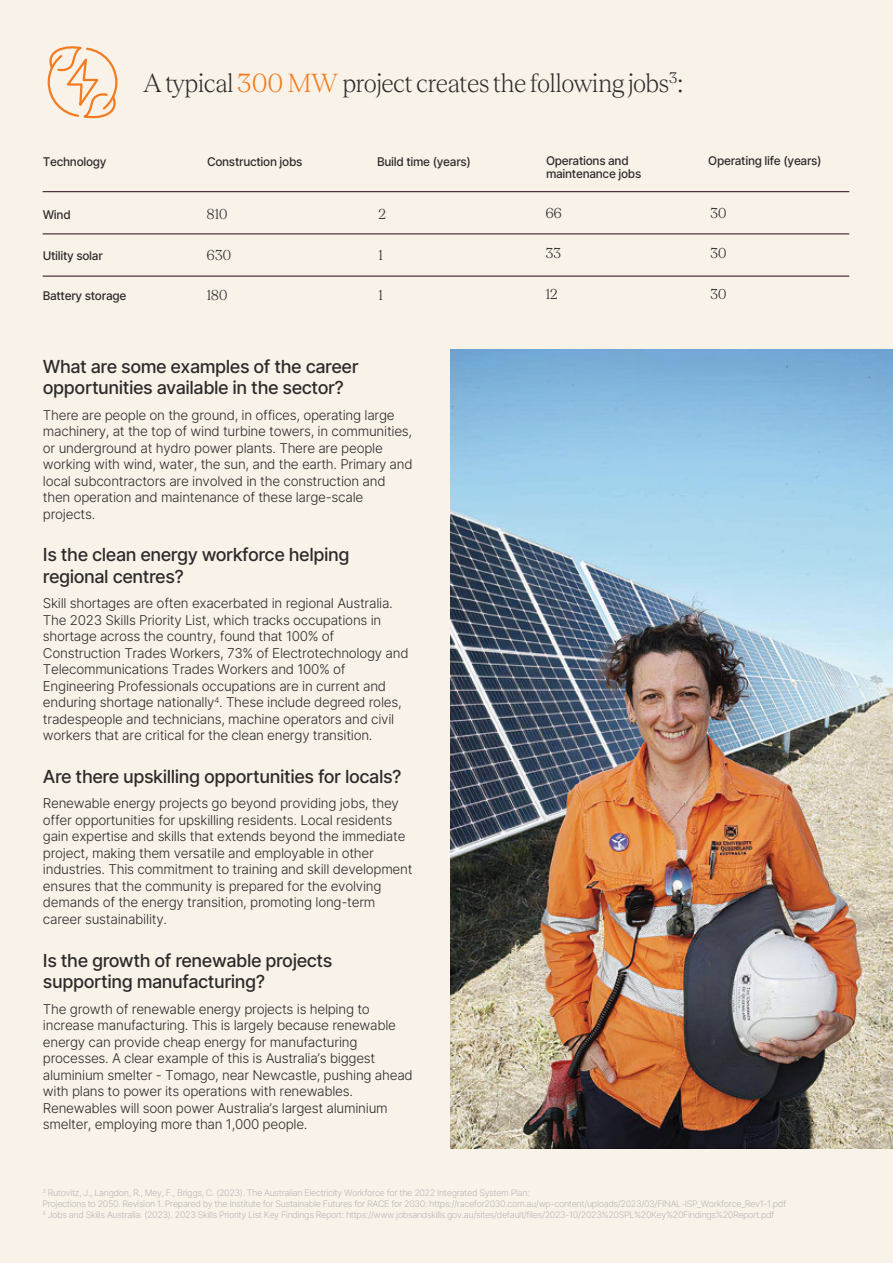
<style>
.page{position:relative;width:893px;height:1263px;background:#f8f2e8}
.page>*{position:absolute;margin:0;border:0;box-sizing:border-box;transform-origin:0 0}
.t1{font:300 27.3px "Teodor";letter-spacing:-.025em;color:#2d2a2b}
.t2{font:500 18px/21.6px "Inter";letter-spacing:-.025em;color:#2d2a2b}
.t3{font:300 15px "Teodor";letter-spacing:-.025em;color:#2d2a2b}
.t4{font:300 13.5px/16.5px "Inter";letter-spacing:-.02em;color:#2d2a2b}
.t5{font:500 12px/12.8px "Inter";letter-spacing:-.025em;color:#2d2a2b}
.t6{font:300 9px/10.8px "Inter";letter-spacing:-.04em;color:#bab7b7}
.s1{color:#f47b20}
</style>
<div class="page">
<hr style="left:43px;top:191px;width:806px;height:1px;background:#2e101d">
<hr style="left:43px;top:233px;width:806px;height:1px;background:#2e101d">
<hr style="left:43px;top:276px;width:806px;height:1px;background:#2e101d">
<img style="left:450px;top:349px;width:443px;height:799px">
<svg style="left:47px;top:46px;width:71px;height:73px"></svg>
<h1 class="t1" style="left:143px;top:64px;width:542px">A typical <span class="s1">300 MW</span> project creates the following jobs<sup>3</sup>:</h1>
<p class="t5" style="left:43px;top:155px;width:65px">Technology</p>
<p class="t5" style="left:43px;top:208px;width:30px">Wind</p>
<p class="t5" style="left:43px;top:249px;width:62px">Utility solar</p>
<p class="t5" style="left:43px;top:289px;width:85px">Battery storage</p>
<p class="t5" style="left:207px;top:155px;width:97px">Construction jobs</p>
<p class="t3" style="left:206px;top:204px;width:23px">810</p>
<p class="t3" style="left:206px;top:244px;width:26px">630</p>
<p class="t3" style="left:206px;top:285px;width:23px">180</p>
<p class="t5" style="left:377px;top:155px;width:96px">Build time (years)</p>
<p class="t3" style="left:378px;top:204px;width:10px">2</p>
<p class="t3" style="left:378px;top:244px;width:6px">1</p>
<p class="t3" style="left:378px;top:285px;width:6px">1</p>
<p class="t5" style="left:546px;top:154px;width:97px">Operations and maintenance jobs</p>
<p class="t3" style="left:545px;top:202px;width:18px">66</p>
<p class="t3" style="left:545px;top:243px;width:17px">33</p>
<p class="t3" style="left:545px;top:283px;width:14px">12</p>
<h2 class="t2" style="left:43px;top:355px;width:317px">What are some examples of the career opportunities available in the sector?</h2>
<p class="t4" style="left:43px;top:406px;width:371px">There are people on the ground, in offices, operating large machinery, at the top of wind turbine towers, in communities, or underground at hydro power plants. There are people working with wind, water, the sun, and the earth. Primary and local subcontractors are involved in the construction and then operation and maintenance of these large-scale projects.</p>
<h2 class="t2" style="left:43px;top:543px;width:308px">Is the clean energy workforce helping regional centres?</h2>
<p class="t4" style="left:43px;top:595px;width:367px">Skill shortages are often exacerbated in regional Australia.<br>The 2023 Skills Priority List, which tracks occupations in shortage across the country, found that 100% of Construction Trades Workers, 73% of Electrotechnology and Telecommunications Trades Workers and 100% of Engineering Professionals occupations are in current and enduring shortage nationally<sup>4</sup>. These include degreed roles, tradespeople and technicians, machine operators and civil workers that are critical for the clean energy transition.</p>
<h2 class="t2" style="left:43px;top:765px;width:360px">Are there upskilling opportunities for locals?</h2>
<p class="t4" style="left:43px;top:795px;width:371px">Renewable energy projects go beyond providing jobs, they offer opportunities for upskilling residents. Local residents gain expertise and skills that extends beyond the immediate project, making them versatile and employable in other industries. This commitment to training and skill development ensures that the community is prepared for the evolving demands of the energy transition, promoting long-term career sustainability.</p>
<h2 class="t2" style="left:43px;top:949px;width:291px">Is the growth of renewable projects supporting manufacturing?</h2>
<p class="t4" style="left:43px;top:1000px;width:371px">The growth of renewable energy projects is helping to increase manufacturing. This is largely because renewable energy can provide cheap energy for manufacturing processes. A clear example of this is Australia’s biggest aluminium smelter - Tomago, near Newcastle, pushing ahead with plans to power its operations with renewables.<br>Renewables will soon power Australia’s largest aluminium smelter, employing more than 1,000 people.</p>
<p class="t5" style="left:708px;top:154px;width:115px">Operating life (years)</p>
<p class="t3" style="left:710px;top:202px;width:18px">30</p>
<p class="t3" style="left:710px;top:243px;width:18px">30</p>
<p class="t3" style="left:710px;top:283px;width:18px">30</p>
<p class="t6" style="left:43px;top:1187px;width:745px"><sup>3</sup> Rutovitz, J., Langdon, R., Mey, F., Briggs, C. (2023). The Australian Electricity Workforce for the 2022 Integrated System Plan:<br>Projections to 2050. Revision 1. Prepared by the Institute for Sustainable Futures for RACE for 2030: https://racefor2030.com.au/wp-content/uploads/2023/03/FINAL-ISP_Workforce_Rev1-1.pdf<br><sup>4</sup> Jobs and Skills Australia. (2023). 2023 Skills Priority List Key Findings Report: https://www.jobsandskills.gov.au/sites/default/files/2023-10/2023%20SPL%20Key%20Findings%20Report.pdf</p>
</div>
